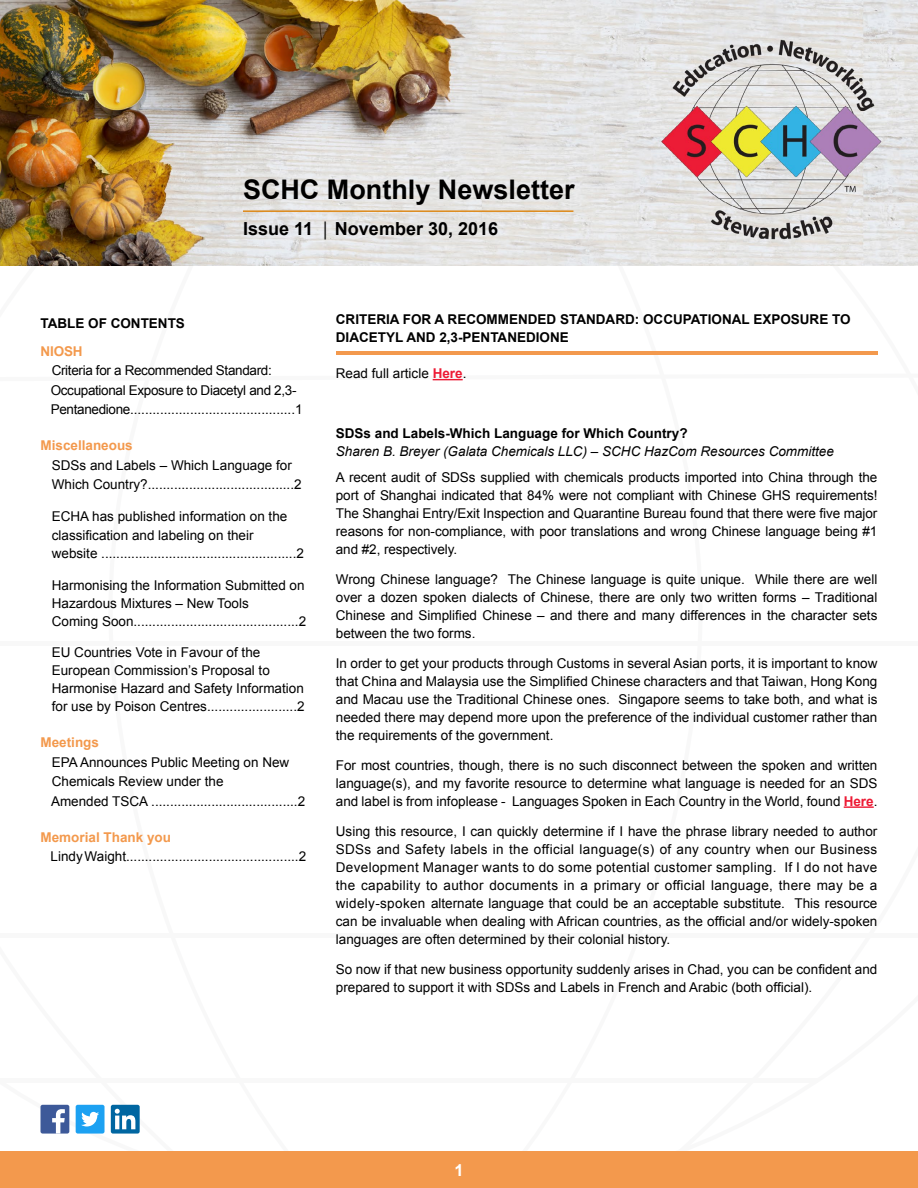
<style>
.page{position:relative;width:918px;height:1188px;background:#fff}
.page>*{position:absolute;margin:0;border:0;box-sizing:border-box;transform-origin:0 0}
.t1{font:700 27px "Arial";color:#000}
.t2{font:700 18px "Arial";color:#000}
.t3{font:700 16.5px "Arial";color:#fff}
.t4{font:13.5px/18px "Arial";color:#000}
.t5{font:700 13.5px/18px "Arial";color:#000}
.t6{font:13.5px/19.5px "Arial";letter-spacing:-.025em;color:#000}
.t7{font:italic 13.5px "Arial";color:#000}
.t8{font:700 13.5px "Arial";color:#f3994d}
.s1{font-family:"Myriad Pro";font-weight:400}
.s2{font-weight:700;color:#ed1b35}
</style>
<div class="page">
<svg style="left:432px;top:378px;width:31px;height:3px"></svg>
<hr style="left:0;top:934px;width:918px;height:4px;background:#f8f8f8">
<hr style="left:0;top:1079px;width:818px;height:4px;background:#f8f8f8">
<hr style="left:0;top:642px;width:918px;height:4px;background:#f8f8f8">
<img style="left:0;top:0;width:918px;height:266px">
<hr style="left:336px;top:352px;width:542px;height:3px;background:#f3994d">
<hr style="left:433px;top:379px;width:30px;height:1px;background:#ed1b35">
<hr style="left:844px;top:806px;width:30px;height:2px;background:#ed1b35">
<hr style="left:243px;top:210px;width:330px;height:2px;background:#dd8919">
<div style="left:0;top:1151px;width:918px;height:37px;background:#f3994d"></div>
<div style="left:41px;top:1105px;width:28px;height:29px;background:#3d5999;border-radius:2px"></div>
<svg style="left:52px;top:1109px;width:13px;height:25px"></svg>
<div style="left:76px;top:1105px;width:29px;height:29px;background:#1ca1f2;border-radius:2px"></div>
<svg style="left:81px;top:1112px;width:18px;height:14px"></svg>
<div style="left:111px;top:1105px;width:29px;height:29px;background:#0066a1;border-radius:2px"></div>
<svg style="left:115px;top:1109px;width:20px;height:20px"></svg>
<h1 class="t1" style="left:243px;top:172px;width:333px">SCHC Monthly Newsletter</h1>
<h2 class="t2" style="left:243px;top:217px;width:257px">Issue 11 <span class="s1">|</span> November 30, 2016</h2>
<p class="t5" style="left:40px;top:314px;width:146px">TABLE OF CONTENTS</p>
<p class="t8" style="left:40px;top:342px;width:44px">NIOSH</p>
<p class="t6" style="left:51px;top:361px;width:253px">Criteria for a Recommended Standard:<br>Occupational Exposure to Diacetyl and 2,3-<br>Pentanedione............................................1</p>
<p class="t8" style="left:40px;top:437px;width:94px">Miscellaneous</p>
<p class="t4" style="left:52px;top:456px;width:251px;line-height:19.5px">SDSs and Labels – Which Language for<br>Which Country?.......................................2</p>
<p class="t4" style="left:52px;top:507px;width:237px;line-height:19.5px">ECHA has published information on the classification and labeling on their</p>
<p class="t4" style="left:52px;top:545px;width:254px">website ....................................................2</p>
<p class="t4" style="left:52px;top:576px;width:256px">Harmonising the Information Submitted on<br>Hazardous Mixtures – New Tools<br>Coming Soon............................................2</p>
<p class="t4" style="left:52px;top:644px;width:254px">EU Countries Vote in Favour of the European Commission’s Proposal to Harmonise Hazard and Safety Information for use by Poison Centres........................2</p>
<p class="t8" style="left:40px;top:734px;width:60px">Meetings</p>
<p class="t4" style="left:51px;top:753px;width:256px;line-height:19.5px">EPA Announces Public Meeting on New<br>Chemicals Review under the<br>Amended TSCA .......................................2</p>
<p class="t8" style="left:40px;top:828px;width:132px">Memorial Thank you</p>
<p class="t4" style="left:51px;top:848px;width:257px">Lindy Waight..............................................2</p>
<p class="t5" style="left:336px;top:311px;width:516px">CRITERIA FOR A RECOMMENDED STANDARD: OCCUPATIONAL EXPOSURE TO<br>DIACETYL AND 2,3-PENTANEDIONE</p>
<p class="t4" style="left:336px;top:365px;width:132px">Read full article <span class="s2">Here</span>.</p>
<p class="t5" style="left:336px;top:425px;width:353px">SDSs and Labels-Which Language for Which Country?</p>
<p class="t7" style="left:336px;top:443px;width:500px">Sharen B. Breyer (Galata Chemicals LLC) – SCHC HazCom Resources Committee</p>
<p class="t4" style="left:336px;top:468px;width:543px;text-align:justify">A recent audit of SDSs supplied with chemicals products imported into China through the port of Shanghai indicated that 84% were not compliant with Chinese GHS requirements!<br>The Shanghai Entry/Exit Inspection and Quarantine Bureau found that there were five major reasons for non-compliance, with poor translations and wrong Chinese language being #1 and #2, respectively.</p>
<p class="t4" style="left:336px;top:570px;width:543px;text-align:justify">Wrong Chinese language? The Chinese language is quite unique. While there are well over a dozen spoken dialects of Chinese, there are only two written forms – Traditional Chinese and Simplified Chinese – and there and many differences in the character sets between the two forms.</p>
<p class="t4" style="left:336px;top:654px;width:543px;text-align:justify">In order to get your products through Customs in several Asian ports, it is important to know that China and Malaysia use the Simplified Chinese characters and that Taiwan, Hong Kong and Macau use the Traditional Chinese ones. Singapore seems to take both, and what is needed there may depend more upon the preference of the individual customer rather than the requirements of the government.</p>
<p class="t4" style="left:336px;top:756px;width:543px;text-align:justify">For most countries, though, there is no such disconnect between the spoken and written language(s), and my favorite resource to determine what language is needed for an SDS and label is from infoplease - Languages Spoken in Each Country in the World, found <span class="s2">Here</span>.</p>
<p class="t4" style="left:336px;top:822px;width:543px;text-align:justify">Using this resource, I can quickly determine if I have the phrase library needed to author SDSs and Safety labels in the official language(s) of any country when our Business Development Manager wants to do some potential customer sampling. If I do not have the capability to author documents in a primary or official language, there may be a widely-spoken alternate language that could be an acceptable substitute. This resource can be invaluable when dealing with African countries, as the official and/or widely-spoken languages are often determined by their colonial history.</p>
<p class="t4" style="left:336px;top:960px;width:543px">So now if that new business opportunity suddenly arises in Chad, you can be confident and prepared to support it with SDSs and Labels in French and Arabic (both official).</p>
<p class="t3" style="left:454px;top:1159px;width:11px">1</p>
</div>
